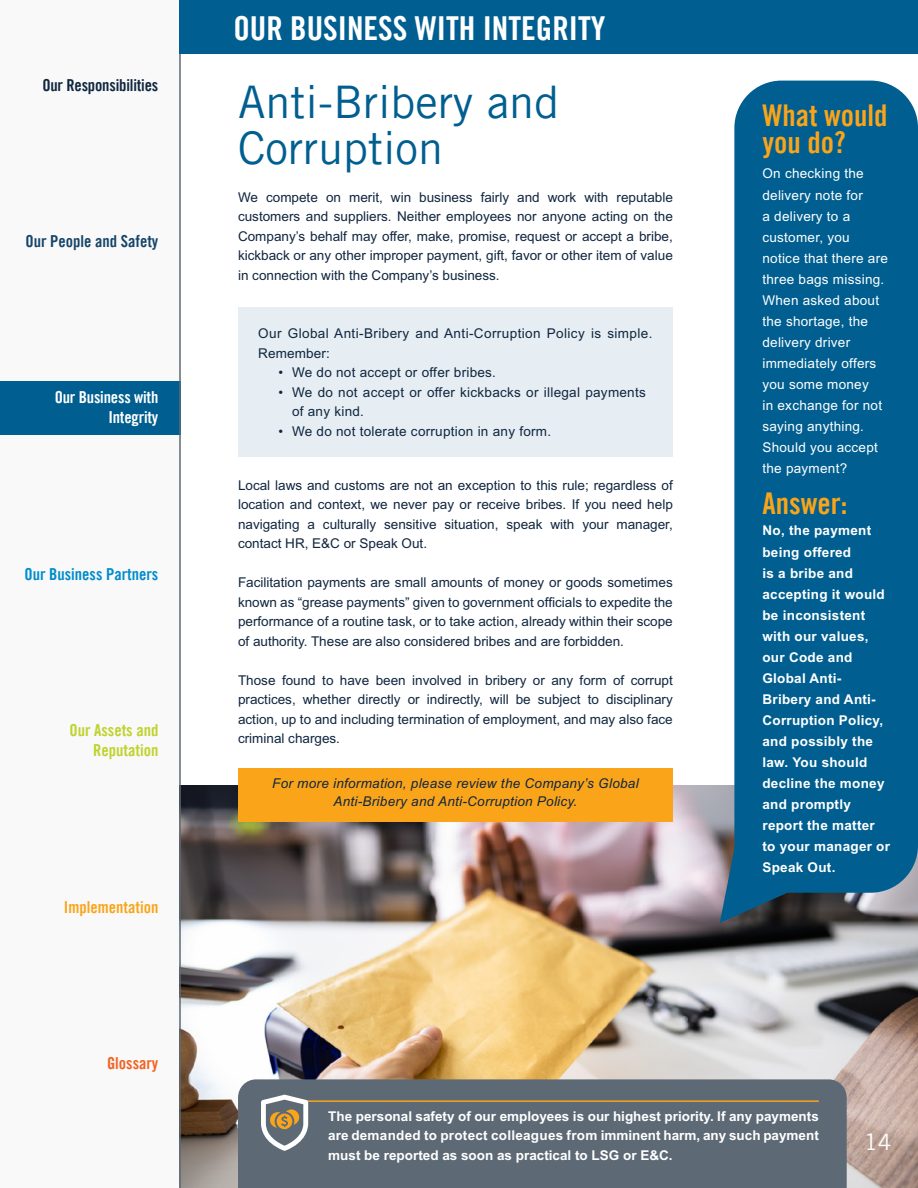
<style>
.page{position:relative;width:918px;height:1188px;background:#fff}
.page>*{position:absolute;margin:0;border:0;box-sizing:border-box;transform-origin:0 0}
.t1{font:45px/46.5px "Trade Gothic LT Pro";color:#005f90}
.t2{font:33px "Trade Gothic LT Pro Bd Cn 20";color:#fff}
.t3{font:30px/27px "Trade Gothic LT Pro Bd Cn 20";color:#faa41a}
.t4{font:22.5px "Trade Gothic LT Pro";color:#fff}
.t5{font:16.5px/19.5px "Trade Gothic LT Pro Bd Cn 20";letter-spacing:-.01em;color:#fff;text-align:right}
.t6{font:16.5px/19.5px "Trade Gothic LT Pro Bd Cn 20";color:#bfd22b;text-align:right}
.t7{font:16.5px "Trade Gothic LT Pro Bd Cn 20";letter-spacing:-.01em;color:#10263f}
.t8{font:16.5px "Trade Gothic LT Pro Bd Cn 20";color:#008ccc}
.t9{font:16.5px "Trade Gothic LT Pro Bd Cn 20";color:#164469}
.t10{font:16.5px "Trade Gothic LT Pro Bd Cn 20";color:#faa41a}
.t11{font:16.5px "Trade Gothic LT Pro Bd Cn 20";color:#f26322}
.t12{font:13.5px/19.5px "Arial MT Std";color:#10263f;text-align:justify}
.t13{font:700 13.5px/21px "Arial MT Std";letter-spacing:.02em;color:#fff}
.t14{font:13.5px/21px "Arial MT Std";letter-spacing:.02em;color:#fff}
.t15{font:13.5px/19.5px "Arial MT Std";letter-spacing:.02em;color:#10263f}
.t16{font:italic 13.5px/18px "Arial MT Std";letter-spacing:.02em;color:#10263f;text-align:center}
.t17{font:13.5px/19.5px "Arial MT Std";letter-spacing:.03em;color:#10263f}
</style>
<div class="page">
<div style="left:0;top:0;width:179px;height:1188px;background:#f8f9f8"></div>
<div style="left:0;top:381px;width:180px;height:54px;background:#005f90"></div>
<img style="left:181px;top:786px;width:737px;height:402px">
<div style="left:238px;top:768px;width:435px;height:54px;background:#faa41a"></div>
<div style="left:238px;top:307px;width:435px;height:150px;background:#e6eef3"></div>
<div style="left:238px;top:1079px;width:609px;height:109px;background:#5d6a76"></div>
<div style="left:734px;top:81px;width:184px;height:812px;background:#005f90;border-radius:47px"></div>
<svg style="left:720px;top:846px;width:71px;height:77px"></svg>
<hr style="left:302px;top:1100px;width:517px;height:2px;background:#faa41a">
<svg style="left:261px;top:1095px;width:47px;height:56px"></svg>
<hr style="left:179px;top:0;width:2px;height:1188px;background:#5d6a76">
<div style="left:179px;top:0;width:739px;height:54px;background:#005f90"></div>
<p class="t7" style="left:42px;top:75px;width:117px">Our Responsibilities</p>
<p class="t9" style="left:26px;top:231px;width:134px">Our People and Safety</p>
<p class="t5" style="left:55px;top:387px;width:105px">Our Business with<br>Integrity</p>
<p class="t8" style="left:25px;top:564px;width:135px">Our Business Partners</p>
<p class="t6" style="left:69px;top:720px;width:90px">Our Assets and<br>Reputation</p>
<p class="t10" style="left:64px;top:897px;width:96px">Implementation</p>
<p class="t11" style="left:107px;top:1053px;width:53px">Glossary</p>
<h2 class="t2" style="left:233px;top:8px;width:374px">OUR BUSINESS WITH INTEGRITY</h2>
<h1 class="t1" style="left:238px;top:78px;width:323px">Anti-Bribery and<br>Corruption</h1>
<p class="t12" style="left:238px;top:188px;width:436px">We compete on merit, win business fairly and work with reputable customers and suppliers. Neither employees nor anyone acting on the Company’s behalf may offer, make, promise, request or accept a bribe, kickback or any other improper payment, gift, favor or other item of value in connection with the Company’s business.</p>
<p class="t17" style="left:258px;top:324px;width:396px">Our Global Anti-Bribery and Anti-Corruption Policy is simple.<br>Remember:</p>
<p class="t15" style="left:279px;top:363px;width:219px">• We do not accept or offer bribes.</p>
<p class="t15" style="left:292px;top:382px;width:355px;text-indent:-14px">• We do not accept or offer kickbacks or illegal payments of any kind.</p>
<p class="t15" style="left:279px;top:421px;width:274px">• We do not tolerate corruption in any form.</p>
<p class="t12" style="left:238px;top:475px;width:436px">Local laws and customs are not an exception to this rule; regardless of location and context, we never pay or receive bribes. If you need help navigating a culturally sensitive situation, speak with your manager, contact HR, E&amp;C or Speak Out.</p>
<p class="t12" style="left:238px;top:573px;width:436px">Facilitation payments are small amounts of money or goods sometimes known as “grease payments” given to government officials to expedite the performance of a routine task, or to take action, already within their scope of authority. These are also considered bribes and are forbidden.</p>
<p class="t12" style="left:238px;top:670px;width:436px">Those found to have been involved in bribery or any form of corrupt practices, whether directly or indirectly, will be subject to disciplinary action, up to and including termination of employment, and may also face criminal charges.</p>
<p class="t16" style="left:272px;top:775px;width:368px">For more information, please review the Company’s Global<br>Anti-Bribery and Anti-Corruption Policy.</p>
<h3 class="t3" style="left:762px;top:102px;width:126px">What would you do?</h3>
<p class="t14" style="left:762px;top:163px;width:127px">On checking the delivery note for<br>a delivery to a customer, you notice that there are three bags missing.<br>When asked about the shortage, the delivery driver immediately offers you some money<br>in exchange for not saying anything.<br>Should you accept the payment?</p>
<h3 class="t3" style="left:762px;top:490px;width:86px">Answer:</h3>
<p class="t13" style="left:762px;top:520px;width:129px">No, the payment being offered<br>is a bribe and accepting it would be inconsistent with our values, our Code and<br>Global Anti-<br>Bribery and Anti-<br>Corruption Policy, and possibly the law. You should decline the money and promptly report the matter to your manager or<br>Speak Out.</p>
<p class="t13" style="left:328px;top:1106px;width:492px;line-height:19.5px;text-align:justify">The personal safety of our employees is our highest priority. If any payments are demanded to protect colleagues from imminent harm, any such payment must be reported as soon as practical to LSG or E&amp;C.</p>
<h3 class="t4" style="left:864px;top:1129px;width:29px">14</h3>
</div>
